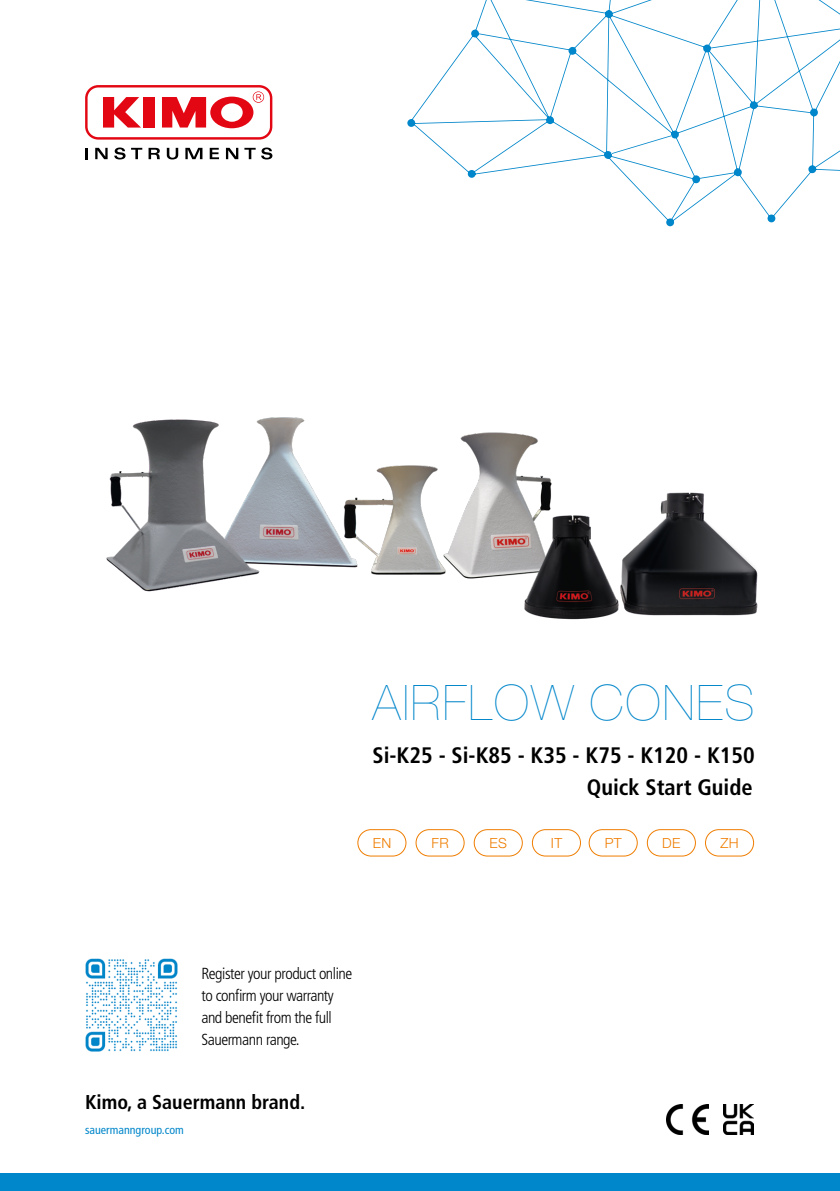
<style>
.page{position:relative;width:840px;height:1191px;background:#fff}
.page>*{position:absolute;margin:0;border:0;box-sizing:border-box;transform-origin:0 0}
.t1{font:200 49px "Helvetica Neue LT Std";letter-spacing:.04em;color:#0086ca}
.t2{font:700 condensed 22.4px "Frutiger LT Std";color:#000}
.t3{font:700 condensed 20px "Frutiger LT Std";color:#000}
.t4{font:300 condensed 16px/22px "Frutiger LT Std";letter-spacing:-.03em;color:#000}
.t5{font:300 14px "Helvetica Neue LT Std";letter-spacing:.03em;color:#ef7d00}
.t6{font:condensed 12px "Frutiger LT Std";color:#0086ca}
</style>
<div class="page">
<div style="left:0;top:1173px;width:839px;height:18px;background:#0086ca"></div>
<div style="left:357px;top:829px;width:49px;height:27px;border:1px solid #ef7d00;border-radius:13px"></div>
<div style="left:415px;top:829px;width:49px;height:27px;border:1px solid #ef7d00;border-radius:13px"></div>
<div style="left:473px;top:829px;width:49px;height:27px;border:1px solid #ef7d00;border-radius:13px"></div>
<div style="left:531px;top:829px;width:49px;height:27px;border:1px solid #ef7d00;border-radius:13px"></div>
<div style="left:646px;top:829px;width:49px;height:27px;border:1px solid #ef7d00;border-radius:13px"></div>
<div style="left:704px;top:829px;width:49px;height:27px;border:1px solid #ef7d00;border-radius:13px"></div>
<img style="left:723px;top:1104px;width:30px;height:30px">
<img style="left:666px;top:1104px;width:42px;height:30px">
<img style="left:106px;top:417px;width:652px;height:203px">
<div style="left:588px;top:829px;width:49px;height:27px;border:1px solid #ef7d00;border-radius:13px"></div>
<img style="left:85px;top:958px;width:93px;height:94px">
<svg style="left:407px;top:0;width:432px;height:226px"></svg>
<svg style="left:85px;top:148px;width:3px;height:11px"></svg>
<svg style="left:95px;top:148px;width:13px;height:11px"></svg>
<svg style="left:114px;top:147px;width:11px;height:12px"></svg>
<svg style="left:131px;top:148px;width:11px;height:11px"></svg>
<svg style="left:148px;top:148px;width:12px;height:11px"></svg>
<svg style="left:167px;top:148px;width:11px;height:11px"></svg>
<svg style="left:185px;top:148px;width:17px;height:11px"></svg>
<svg style="left:209px;top:148px;width:10px;height:11px"></svg>
<svg style="left:226px;top:148px;width:12px;height:11px"></svg>
<svg style="left:244px;top:148px;width:11px;height:11px"></svg>
<svg style="left:261px;top:147px;width:11px;height:12px"></svg>
<svg style="left:85px;top:85px;width:187px;height:55px"></svg>
<h1 class="t1" style="left:372px;top:674px;width:383px">AIRFLOW CONES</h1>
<h2 class="t2" style="left:372px;top:742px;width:383px">Si-K25 - Si-K85 - K35 - K75 - K120 - K150</h2>
<h2 class="t2" style="left:586px;top:774px;width:167px">Quick Start Guide</h2>
<p class="t5" style="left:372px;top:834px;width:20px">EN</p>
<p class="t5" style="left:431px;top:834px;width:19px">FR</p>
<p class="t5" style="left:489px;top:834px;width:19px">ES</p>
<p class="t5" style="left:550px;top:834px;width:13px">IT</p>
<p class="t5" style="left:662px;top:834px;width:20px">DE</p>
<p class="t5" style="left:720px;top:834px;width:20px">ZH</p>
<p class="t5" style="left:604px;top:834px;width:19px">PT</p>
<p class="t4" style="left:201px;top:962px;width:152px">Register your product online to confirm your warranty and benefit from the full<br>Sauermann range.</p>
<p class="t3" style="left:85px;top:1089px;width:221px">Kimo, a Sauermann brand.</p>
<p class="t6" style="left:85px;top:1123px;width:100px">sauermanngroup.com</p>
</div>
